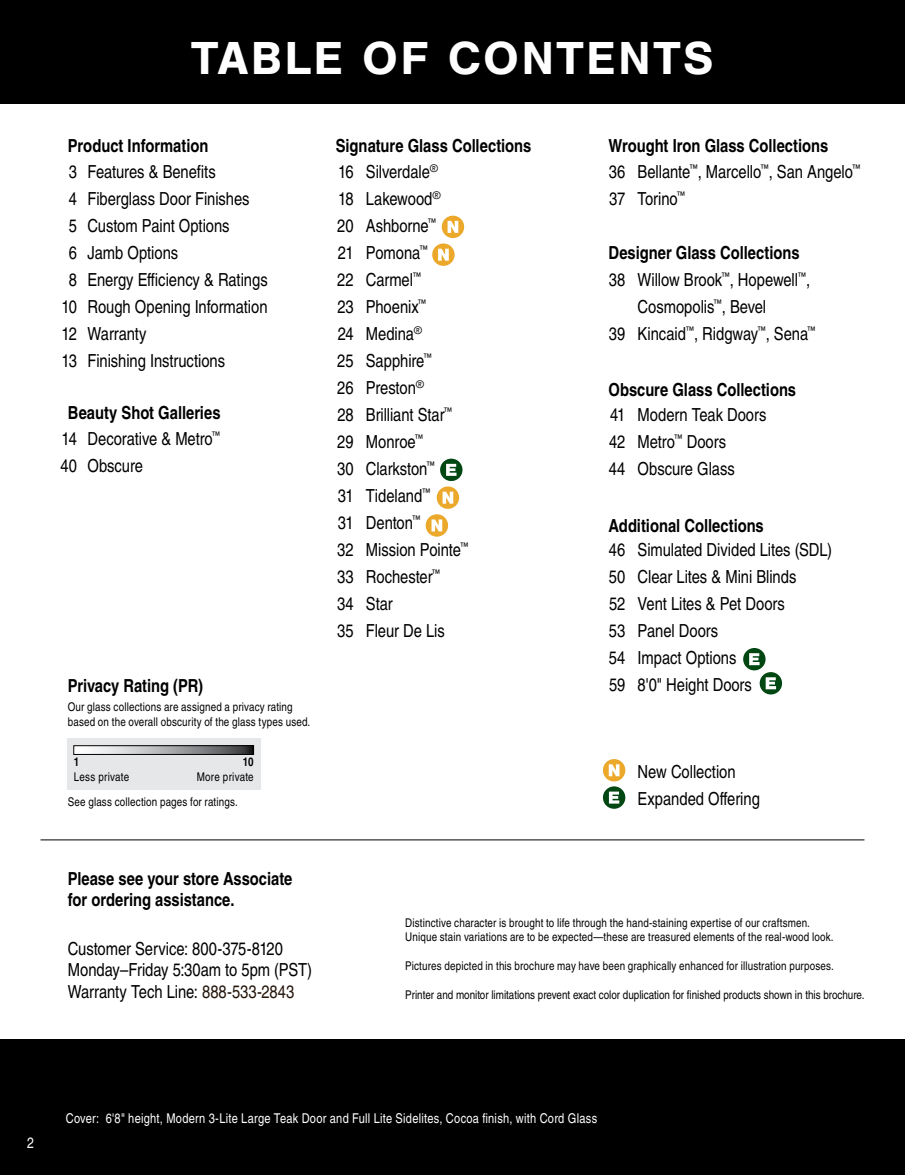
<style>
.page{position:relative;width:905px;height:1175px;background:#fff}
.page>*{position:absolute;margin:0;border:0;box-sizing:border-box;transform-origin:0 0}
.t1{font:700 48px "Nimbus San";letter-spacing:.05em;color:#fff}
.t2{font:18px/27px "Nimbus San Con L";letter-spacing:-.005em;color:#000}
.t3{font:700 18px/21.6px "Nimbus San Con L";color:#000}
.t4{font:15px "Nimbus San Con L";color:#fff}
.t5{font:13.5px "Nimbus San Con L";letter-spacing:.02em;color:#fff}
.t6{font:12px/14.4px "Nimbus San Con L";letter-spacing:.01em;color:#000}
.t7{font:700 12px "Nimbus San Con L";color:#000}
.s1{color:#24150b}
</style>
<div class="page">
<div style="left:0;top:0;width:904px;height:104px;background:#000"></div>
<div style="left:0;top:1040px;width:904px;height:134px;background:#000"></div>
<hr style="left:40px;top:839px;width:824px;height:1px;background:#000">
<svg style="left:436px;top:486px;width:23px;height:23px"></svg>
<svg style="left:442px;top:491px;width:11px;height:12px"></svg>
<div style="left:442px;top:216px;width:22px;height:22px;background:#eba82a;border-radius:50%"></div>
<svg style="left:447px;top:221px;width:11px;height:12px"></svg>
<svg style="left:425px;top:514px;width:23px;height:22px"></svg>
<svg style="left:431px;top:519px;width:11px;height:12px"></svg>
<div style="left:432px;top:243px;width:22px;height:23px;background:#eba82a;border-radius:50%"></div>
<svg style="left:438px;top:249px;width:11px;height:12px"></svg>
<svg style="left:759px;top:672px;width:23px;height:22px"></svg>
<svg style="left:765px;top:677px;width:11px;height:12px"></svg>
<div style="left:743px;top:648px;width:22px;height:22px;background:#004712;border-radius:50%"></div>
<svg style="left:749px;top:653px;width:10px;height:12px"></svg>
<svg style="left:440px;top:458px;width:22px;height:23px"></svg>
<svg style="left:446px;top:464px;width:10px;height:12px"></svg>
<div style="left:603px;top:759px;width:22px;height:22px;background:#eba82a;border-radius:50%"></div>
<svg style="left:608px;top:764px;width:11px;height:12px"></svg>
<svg style="left:603px;top:786px;width:22px;height:22px"></svg>
<svg style="left:609px;top:791px;width:10px;height:12px"></svg>
<div style="left:67px;top:738px;width:193px;height:52px;background:#e6e7e8"></div>
<svg style="left:76px;top:747px;width:176px;height:5px"></svg>
<div style="left:74px;top:745px;width:180px;height:9px;border:1px solid #000"></div>
<h1 class="t1" style="left:191px;top:31px;width:524px">TABLE OF CONTENTS</h1>
<p class="t3" style="left:68px;top:134px;width:142px">Product Information</p>
<p class="t2" style="left:61px;top:158px;width:17px;text-align:center">3<br>4<br>5<br>6<br>8<br>10<br>12<br>13</p>
<p class="t2" style="left:87px;top:158px;width:182px">Features &amp; Benefits<br>Fiberglass Door Finishes<br>Custom Paint Options<br>Jamb Options<br>Energy Efficiency &amp; Ratings<br>Rough Opening Information<br>Warranty<br>Finishing Instructions</p>
<p class="t3" style="left:68px;top:401px;width:154px">Beauty Shot Galleries</p>
<p class="t2" style="left:61px;top:424px;width:18px">14<br>40</p>
<p class="t2" style="left:87px;top:424px;width:134px">Decorative &amp; Metro<sup>™<br></sup>Obscure</p>
<p class="t3" style="left:68px;top:674px;width:137px">Privacy Rating (PR)</p>
<p class="t6" style="left:68px;top:699px;width:244px">Our glass collections are assigned a privacy rating based on the overall obscurity of the glass types used.</p>
<p class="t7" style="left:74px;top:753px;width:7px">1</p>
<p class="t6" style="left:74px;top:769px;width:57px">Less private</p>
<p class="t7" style="left:243px;top:753px;width:12px">10</p>
<p class="t6" style="left:197px;top:769px;width:59px">More private</p>
<p class="t6" style="left:68px;top:794px;width:171px">See glass collection pages for ratings.</p>
<p class="t3" style="left:68px;top:866px;width:226px">Please see your store Associate for ordering assistance.</p>
<p class="t2" style="left:68px;top:936px;width:246px;line-height:21.6px">Customer Service: 800-375-8120<br>Monday–Friday 5:30am to 5pm (PST)<br>Warranty Tech Line: <span class="s1">888-533-2843</span></p>
<p class="t3" style="left:336px;top:134px;width:197px">Signature Glass Collections</p>
<p class="t3" style="left:608px;top:134px;width:221px">Wrought Iron Glass Collections</p>
<p class="t2" style="left:366px;top:158px;width:104px">Silverdale<sup>®<br></sup>Lakewood<sup>®<br></sup>Ashborne<sup>™<br></sup>Pomona<sup>™<br></sup>Carmel<sup>™<br></sup>Phoenix<sup>™<br></sup>Medina<sup>®<br></sup>Sapphire<sup>™<br></sup>Preston<sup>®<br></sup>Brilliant Star<sup>™<br></sup>Monroe<sup>™<br></sup>Clarkston<sup>™<br></sup>Tideland<sup>™<br></sup>Denton<sup>™<br></sup>Mission Pointe<sup>™<br></sup>Rochester<sup>™<br></sup>Star<br>Fleur De Lis</p>
<p class="t2" style="left:637px;top:158px;width:225px">Bellante<sup>™</sup>, Marcello<sup>™</sup>, San Angelo<sup>™<br></sup>Torino<sup>™</sup></p>
<p class="t2" style="left:337px;top:158px;width:18px;text-align:justify">16<br>18<br>20<br>21<br>22<br>23<br>24<br>25<br>26<br>28<br>29<br>30<br>31<br>31<br>32<br>33<br>34<br>35</p>
<p class="t2" style="left:608px;top:158px;width:18px">36<br>37</p>
<p class="t3" style="left:608px;top:241px;width:192px">Designer Glass Collections</p>
<p class="t2" style="left:637px;top:266px;width:180px">Willow Brook<sup>™</sup>, Hopewell<sup>™</sup>,<br>Cosmopolis<sup>™</sup>, Bevel<br>Kincaid<sup>™</sup>, Ridgway<sup>™</sup>, Sena<sup>™</sup></p>
<p class="t2" style="left:608px;top:266px;width:18px">38</p>
<p class="t2" style="left:609px;top:320px;width:18px">39</p>
<p class="t3" style="left:608px;top:377px;width:189px">Obscure Glass Collections</p>
<p class="t2" style="left:637px;top:401px;width:130px">Modern Teak Doors<br>Metro<sup>™</sup> Doors<br>Obscure Glass</p>
<p class="t2" style="left:608px;top:401px;width:18px;text-align:justify">41<br>42<br>44</p>
<p class="t3" style="left:608px;top:514px;width:157px">Additional Collections</p>
<p class="t2" style="left:637px;top:536px;width:196px">Simulated Divided Lites (SDL)<br>Clear Lites &amp; Mini Blinds<br>Vent Lites &amp; Pet Doors<br>Panel Doors<br>Impact Options<br>8'0" Height Doors</p>
<p class="t2" style="left:608px;top:536px;width:18px;text-align:justify">46<br>50<br>52<br>53<br>54<br>59</p>
<p class="t2" style="left:637px;top:757px;width:124px">New Collection<br>Expanded Offering</p>
<p class="t6" style="left:405px;top:914px;width:430px">Distinctive character is brought to life through the hand-staining expertise of our craftsmen.<br>Unique stain variations are to be expected—these are treasured elements of the real-wood look.</p>
<p class="t6" style="left:405px;top:957px;width:430px">Pictures depicted in this brochure may have been graphically enhanced for illustration purposes.</p>
<p class="t6" style="left:405px;top:986px;width:461px">Printer and monitor limitations prevent exact color duplication for finished products shown in this brochure.</p>
<p class="t4" style="left:27px;top:1131px;width:8px">2</p>
<p class="t5" style="left:66px;top:1108px;width:533px">Cover: 6'8" height, Modern 3-Lite Large Teak Door and Full Lite Sidelites, Cocoa finish, with Cord Glass</p>
</div>
